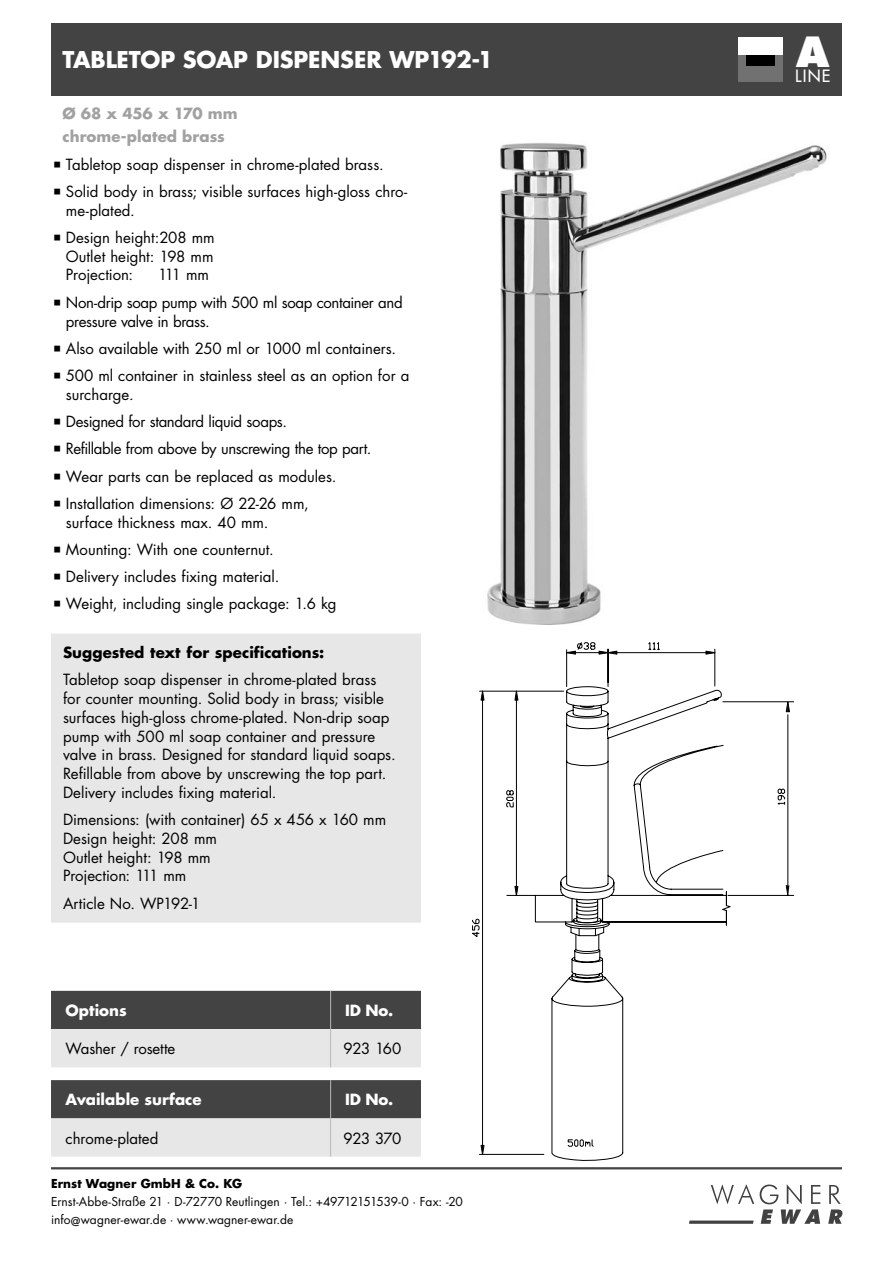
<style>
.page{position:relative;width:893px;height:1263px;background:#fff}
.page>*{position:absolute;margin:0;border:0;box-sizing:border-box;transform-origin:0 0}
.t1{font:800 40.5px "Futura Std";color:#fff}
.t2{font:700 22.5px "Futura Std";letter-spacing:-.005em;color:#fff}
.t3{font:500 16.5px "Futura Std";color:#fff}
.t4{font:15px/27.3px "Futura Std";color:#000}
.t5{font:15px/27.3px "Futura Std";letter-spacing:-.025em;color:#000}
.t6{font:700 15px "Futura Std";color:#fff}
.t7{font:700 15px "Futura Std";color:#a1a1a1}
.t8{font:700 15px "Futura Std";letter-spacing:.005em;color:#000}
.t9{font:12px/18px "Futura Std";color:#000}
.t10{font:700 12px "Futura Std";letter-spacing:.01em;color:#000}
</style>
<div class="page">
<svg style="left:689px;top:1184px;width:153px;height:40px"></svg>
<hr style="left:51px;top:1167px;width:791px;height:2px;background:#434343">
<div style="left:51px;top:23px;width:791px;height:73px;background:#434343"></div>
<svg style="left:472px;top:642px;width:250px;height:519px"></svg>
<svg style="left:705px;top:650px;width:15px;height:5px"></svg>
<svg style="left:480px;top:686px;width:5px;height:15px"></svg>
<svg style="left:480px;top:1144px;width:5px;height:16px"></svg>
<svg style="left:561px;top:650px;width:15px;height:5px"></svg>
<svg style="left:598px;top:650px;width:20px;height:5px"></svg>
<svg style="left:514px;top:686px;width:5px;height:15px"></svg>
<svg style="left:506px;top:714px;width:225px;height:433px"></svg>
<svg style="left:722px;top:701px;width:73px;height:195px"></svg>
<img style="left:487px;top:143px;width:340px;height:482px">
<div style="left:738px;top:37px;width:45px;height:45px;background:#fff"></div>
<div style="left:738px;top:55px;width:45px;height:27px;background:#717171"></div>
<div style="left:746px;top:55px;width:29px;height:11px;background:#000"></div>
<svg style="left:51px;top:1080px;width:370px;height:77px;background:#969696"></svg>
<hr style="left:330px;top:1080px;width:1px;height:38px;background:#b8b8b8">
<hr style="left:330px;top:1118px;width:1px;height:39px;background:#b8b8b8">
<svg style="left:51px;top:991px;width:370px;height:76px;background:#949494"></svg>
<hr style="left:330px;top:991px;width:1px;height:38px;background:#b8b8b8">
<hr style="left:330px;top:1029px;width:1px;height:38px;background:#b8b8b8">
<div style="left:57px;top:640px;width:358px;height:277px;background:#e7e7e7"></div>
<div style="left:51px;top:634px;width:370px;height:289px;border:12px solid #e7e7e7"></div>
<h2 class="t2" style="left:63px;top:49px;width:432px">TABLETOP SOAP DISPENSER WP192-1</h2>
<p class="t7" style="left:63px;top:106px;width:177px">Ø 68 x 456 x 170 mm</p>
<p class="t7" style="left:63px;top:129px;width:164px">chrome-plated brass</p>
<p class="t4" style="left:66px;top:152px;width:343px">Tabletop soap dispenser in chrome-plated brass.<br>Solid body in brass; visible surfaces high-gloss chro-</p>
<p class="t4" style="left:66px;top:198px;width:150px">me-plated.<br>Design height: 208 mm</p>
<p class="t4" style="left:66px;top:248px;width:149px;line-height:18.8px">Outlet height: 198 mm<br>Projection:</p>
<p class="t5" style="left:66px;top:262px;width:338px;text-indent:92px">111 mm<br>Non-drip soap pump with 500 ml soap container and</p>
<p class="t4" style="left:66px;top:308px;width:345px">pressure valve in brass.<br>Also available with 250 ml or 1000 ml containers.<br>500 ml container in stainless steel as an option for a</p>
<p class="t4" style="left:66px;top:382px;width:307px">surcharge.<br>Designed for standard liquid soaps.<br>Refillable from above by unscrewing the top part.<br>Wear parts can be replaced as modules.<br>Installation dimensions: Ø 22-26 mm,</p>
<p class="t4" style="left:66px;top:509px;width:272px">surface thickness max. 40 mm.<br>Mounting: With one counternut.<br>Delivery includes fixing material.<br>Weight, including single package: 1.6 kg</p>
<p class="t8" style="left:63px;top:645px;width:263px">Suggested text for specifications:</p>
<p class="t4" style="left:63px;top:671px;width:334px;line-height:18.8px">Tabletop soap dispenser in chrome-plated brass for counter mounting. Solid body in brass; visible surfaces high-gloss chrome-plated. Non-drip soap pump with 500 ml soap container and pressure valve in brass. Designed for standard liquid soaps.<br>Refillable from above by unscrewing the top part.<br>Delivery includes fixing material.</p>
<p class="t4" style="left:63px;top:811px;width:325px;line-height:18.8px">Dimensions: (with container) 65 x 456 x 160 mm<br>Design height: 208 mm<br>Outlet height: 198 mm<br>Projection: 111 mm</p>
<p class="t4" style="left:63px;top:890px;width:139px">Article No. WP192-1</p>
<p class="t6" style="left:65px;top:1004px;width:63px">Options</p>
<p class="t6" style="left:345px;top:1004px;width:50px">ID No.</p>
<p class="t4" style="left:65px;top:1036px;width:111px">Washer / rosette</p>
<p class="t4" style="left:343px;top:1036px;width:59px">923 160</p>
<p class="t6" style="left:65px;top:1093px;width:138px">Available surface</p>
<p class="t6" style="left:345px;top:1093px;width:50px">ID No.</p>
<p class="t4" style="left:65px;top:1126px;width:94px">chrome-plated</p>
<p class="t4" style="left:343px;top:1126px;width:60px">923 370</p>
<p class="t10" style="left:51px;top:1178px;width:193px">Ernst Wagner GmbH &amp; Co. KG</p>
<p class="t9" style="left:51px;top:1193px;width:413px">Ernst-Abbe-Straße 21 · D-72770 Reutlingen · Tel.: +49712151539-0 · Fax: -20 info@wagner-ewar.de · www.wagner-ewar.de</p>
<h1 class="t1" style="left:796px;top:30px;width:35px">A</h1>
<p class="t3" style="left:795px;top:66px;width:37px">LINE</p>
</div>
